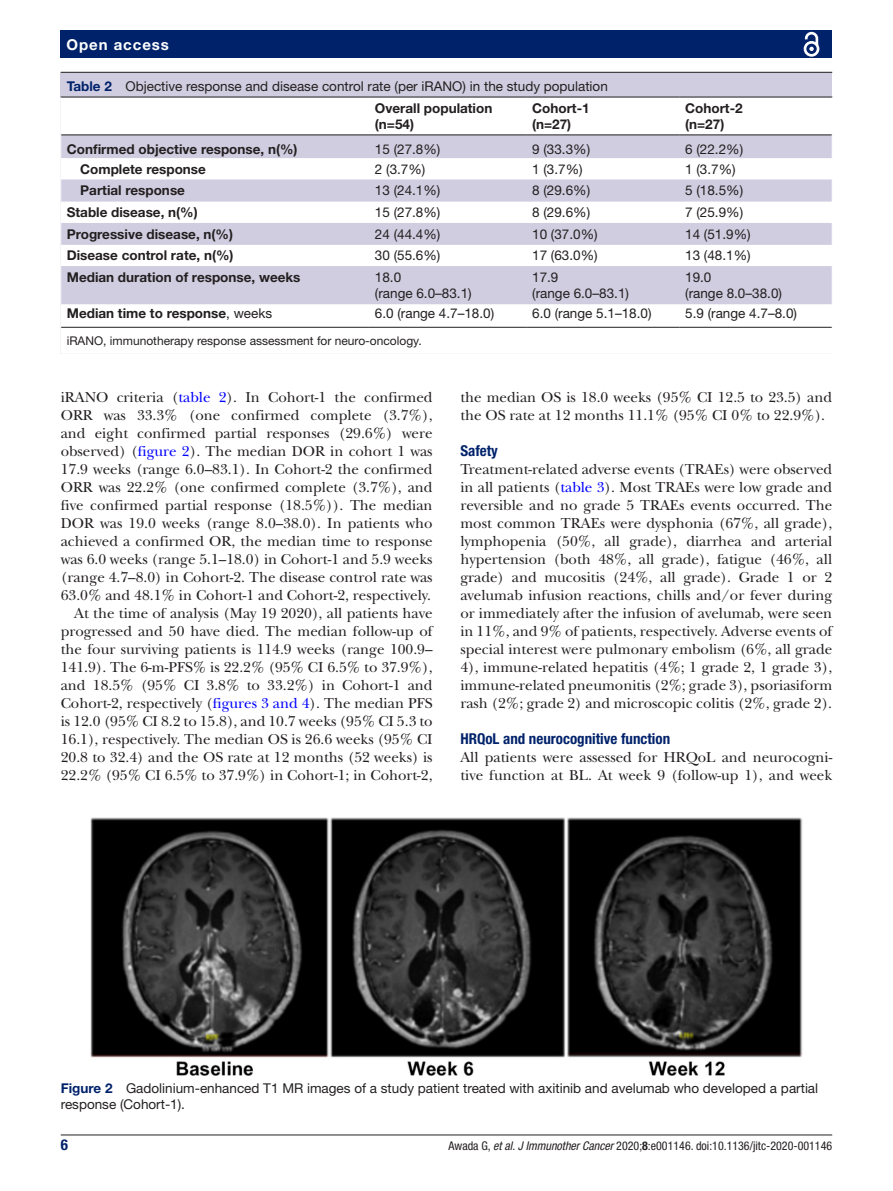
<style>
.page{position:relative;width:893px;height:1191px;background:#fff}
.page>*{position:absolute;margin:0;border:0;box-sizing:border-box;transform-origin:0 0}
.t1{font:15px/18px "New Baskerville";color:#231f20}
.t2{font:700 condensed 15px "Helvetica Neue LT Std";color:#00226b}
.t3{font:700 15px "Helvetica Neue LT Std";letter-spacing:.065em;color:#fff}
.t4{font:13.5px/16.2px "Helvetica Neue LT Std";color:#231f20}
.t5{font:700 13.5px/16.2px "Helvetica Neue LT Std";color:#231f20}
.t6{font:condensed 12px "Helvetica Neue LT Std";color:#231f20}
.t7{font:12px "Helvetica Neue LT Std";color:#231f20}
.s1{font-weight:700;color:#00226b}
.s2{font-weight:700}
.s3{font-weight:400}
.s4{color:#00f}
.s5{font-style:italic}
</style>
<div class="page">
<hr style="left:61px;top:1134px;width:771px;height:1px;background:#231f20">
<div style="left:61px;top:31px;width:771px;height:27px;background:#00226b"></div>
<svg style="left:803px;top:31px;width:17px;height:26px"></svg>
<div style="left:61px;top:73px;width:771px;height:281px;background:#d0cde0"></div>
<hr style="left:61px;top:72px;width:771px;height:1px;background:#231f20">
<div style="left:61px;top:98px;width:771px;height:256px;background:#fff"></div>
<svg style="left:61px;top:135px;width:771px;height:169px"></svg>
<hr style="left:61px;top:97px;width:308px;height:1px;background:#231f20">
<hr style="left:61px;top:134px;width:308px;height:1px;background:#231f20">
<hr style="left:369px;top:97px;width:157px;height:1px;background:#231f20">
<hr style="left:369px;top:134px;width:157px;height:1px;background:#231f20">
<hr style="left:526px;top:97px;width:153px;height:1px;background:#231f20">
<hr style="left:526px;top:134px;width:153px;height:1px;background:#231f20">
<hr style="left:679px;top:97px;width:153px;height:1px;background:#231f20">
<hr style="left:679px;top:134px;width:153px;height:1px;background:#231f20">
<hr style="left:369px;top:327px;width:157px;height:1px;background:#231f20">
<hr style="left:526px;top:327px;width:153px;height:1px;background:#231f20">
<hr style="left:679px;top:327px;width:153px;height:1px;background:#231f20">
<hr style="left:61px;top:327px;width:308px;height:1px;background:#231f20">
<svg style="left:60px;top:135px;width:1px;height:110px"></svg>
<hr style="left:67px;top:344px;width:765px;height:1px;background:#fff">
<img style="left:91px;top:817px;width:711px;height:258px">
<p class="t3" style="left:66px;top:35px;width:104px">Open access</p>
<p class="t4" style="left:375px;top:75px;width:234px;line-height:22px;text-indent:-308px"><span class="s1">Table 2</span> Objective response and disease control rate (per iRANO) in the study population<br><span class="s2">Overall population</span></p>
<p class="t5" style="left:375px;top:116px;width:41px">(n=54)</p>
<p class="t5" style="left:532px;top:99px;width:59px">Cohort-1 (n=27)</p>
<p class="t5" style="left:685px;top:99px;width:59px">Cohort-2 (n=27)</p>
<p class="t5" style="left:67px;top:140px;width:232px">Confirmed objective response, n(%)</p>
<p class="t4" style="left:375px;top:140px;width:67px">15 (27.8%)</p>
<p class="t4" style="left:532px;top:140px;width:60px">9 (33.3%)</p>
<p class="t4" style="left:685px;top:140px;width:60px">6 (22.2%)</p>
<p class="t5" style="left:80px;top:160px;width:127px">Complete response</p>
<p class="t4" style="left:375px;top:161px;width:52px">2 (3.7%)</p>
<p class="t4" style="left:532px;top:161px;width:52px">1 (3.7%)</p>
<p class="t4" style="left:685px;top:161px;width:52px">1 (3.7%)</p>
<p class="t5" style="left:80px;top:182px;width:106px">Partial response</p>
<p class="t4" style="left:375px;top:182px;width:67px">13 (24.1%)</p>
<p class="t4" style="left:532px;top:182px;width:60px">8 (29.6%)</p>
<p class="t4" style="left:685px;top:182px;width:60px">5 (18.5%)</p>
<p class="t5" style="left:67px;top:204px;width:132px">Stable disease, n(%)</p>
<p class="t4" style="left:375px;top:204px;width:67px">15 (27.8%)</p>
<p class="t4" style="left:532px;top:204px;width:60px">8 (29.6%)</p>
<p class="t4" style="left:685px;top:204px;width:60px">7 (25.9%)</p>
<p class="t5" style="left:67px;top:225px;width:168px">Progressive disease, n(%)</p>
<p class="t4" style="left:375px;top:225px;width:67px">24 (44.4%)</p>
<p class="t4" style="left:532px;top:225px;width:67px">10 (37.0%)</p>
<p class="t4" style="left:685px;top:225px;width:67px">14 (51.9%)</p>
<p class="t5" style="left:67px;top:247px;width:168px">Disease control rate, n(%)</p>
<p class="t4" style="left:375px;top:247px;width:67px">30 (55.6%)</p>
<p class="t4" style="left:532px;top:247px;width:67px">17 (63.0%)</p>
<p class="t4" style="left:685px;top:247px;width:67px">13 (48.1%)</p>
<p class="t5" style="left:67px;top:269px;width:235px">Median duration of response, weeks</p>
<p class="t4" style="left:375px;top:269px;width:98px">18.0<br>(range 6.0–83.1)</p>
<p class="t4" style="left:532px;top:269px;width:98px">17.9<br>(range 6.0–83.1)</p>
<p class="t4" style="left:685px;top:269px;width:98px">19.0<br>(range 8.0–38.0)</p>
<p class="t5" style="left:67px;top:305px;width:207px">Median time to response<span class="s3">, weeks</span></p>
<p class="t4" style="left:375px;top:305px;width:121px">6.0 (range 4.7–18.0)</p>
<p class="t4" style="left:532px;top:305px;width:121px">6.0 (range 5.1–18.0)</p>
<p class="t4" style="left:685px;top:305px;width:113px">5.9 (range 4.7–8.0)</p>
<p class="t7" style="left:67px;top:333px;width:356px">iRANO, immunotherapy response assessment for neuro-oncology.</p>
<p class="t1" style="left:61px;top:388px;width:373px;text-align:right">iRANO criteria (<span class="s4">table 2</span>). In Cohort-1 the confirmed ORR was 33.3% (one confirmed complete (3.7%), and eight confirmed partial responses (29.6%) were observed) (<span class="s4">figure 2</span>). The median DOR in cohort 1 was 17.9 weeks (range 6.0–83.1). In Cohort-2 the confirmed ORR was 22.2% (one confirmed complete (3.7%), and five confirmed partial response (18.5%)). The median DOR was 19.0 weeks (range 8.0–38.0). In patients who achieved a confirmed OR, the median time to response was 6.0 weeks (range 5.1–18.0) in Cohort-1 and 5.9 weeks (range 4.7–8.0) in Cohort-2. The disease control rate was 63.0% and 48.1% in Cohort-1 and Cohort-2, respectively.<br>At the time of analysis (May 19 2020), all patients have progressed and 50 have died. The median follow-up of the four surviving patients is 114.9 weeks (range 100.9– 141.9). The 6-m-PFS% is 22.2% (95% CI 6.5% to 37.9%), and 18.5% (95% CI 3.8% to 33.2%) in Cohort-1 and Cohort-2, respectively (<span class="s4">figures 3 and 4</span>). The median PFS is 12.0 (95% CI 8.2 to 15.8), and 10.7 weeks (95% CI 5.3 to 16.1), respectively. The median OS is 26.6 weeks (95% CI 20.8 to 32.4) and the OS rate at 12 months (52 weeks) is 22.2% (95% CI 6.5% to 37.9%) in Cohort-1; in Cohort-2,</p>
<p class="t1" style="left:460px;top:388px;width:373px">the median OS is 18.0 weeks (95% CI 12.5 to 23.5) and the OS rate at 12 months 11.1% (95% CI 0% to 22.9%).</p>
<p class="t2" style="left:460px;top:441px;width:39px">Safety</p>
<p class="t1" style="left:460px;top:460px;width:373px;text-align:justify">Treatment-related adverse events (TRAEs) were observed in all patients (<span class="s4">table 3</span>). Most TRAEs were low grade and reversible and no grade 5 TRAEs events occurred. The most common TRAEs were dysphonia (67%, all grade), lymphopenia (50%, all grade), diarrhea and arterial hypertension (both 48%, all grade), fatigue (46%, all grade) and mucositis (24%, all grade). Grade 1 or 2 avelumab infusion reactions, chills and/or fever during or immediately after the infusion of avelumab, were seen in 11%, and 9% of patients, respectively. Adverse events of special interest were pulmonary embolism (6%, all grade 4), immune-related hepatitis (4%; 1 grade 2, 1 grade 3), immune-related pneumonitis (2%; grade 3), psoriasiform rash (2%; grade 2) and microscopic colitis (2%, grade 2).</p>
<p class="t2" style="left:460px;top:729px;width:211px">HRQoL and neurocognitive function</p>
<p class="t1" style="left:460px;top:748px;width:373px">All patients were assessed for HRQoL and neurocogni&shy;tive function at BL. At week 9 (follow-up 1), and week</p>
<p class="t4" style="left:61px;top:1080px;width:759px"><span class="s1">Figure 2</span> Gadolinium-enhanced T1 MR images of a study patient treated with axitinib and avelumab who developed a partial response (Cohort-1).</p>
<p class="t2" style="left:61px;top:1135px;width:9px">6</p>
<p class="t6" style="left:449px;top:1138px;width:385px">Awada G, <span class="s5">et al</span>. <span class="s5">J Immunother Cancer</span> 2020;<span class="s2">8</span>:e001146. doi:10.1136/jitc-2020-001146</p>
</div>
